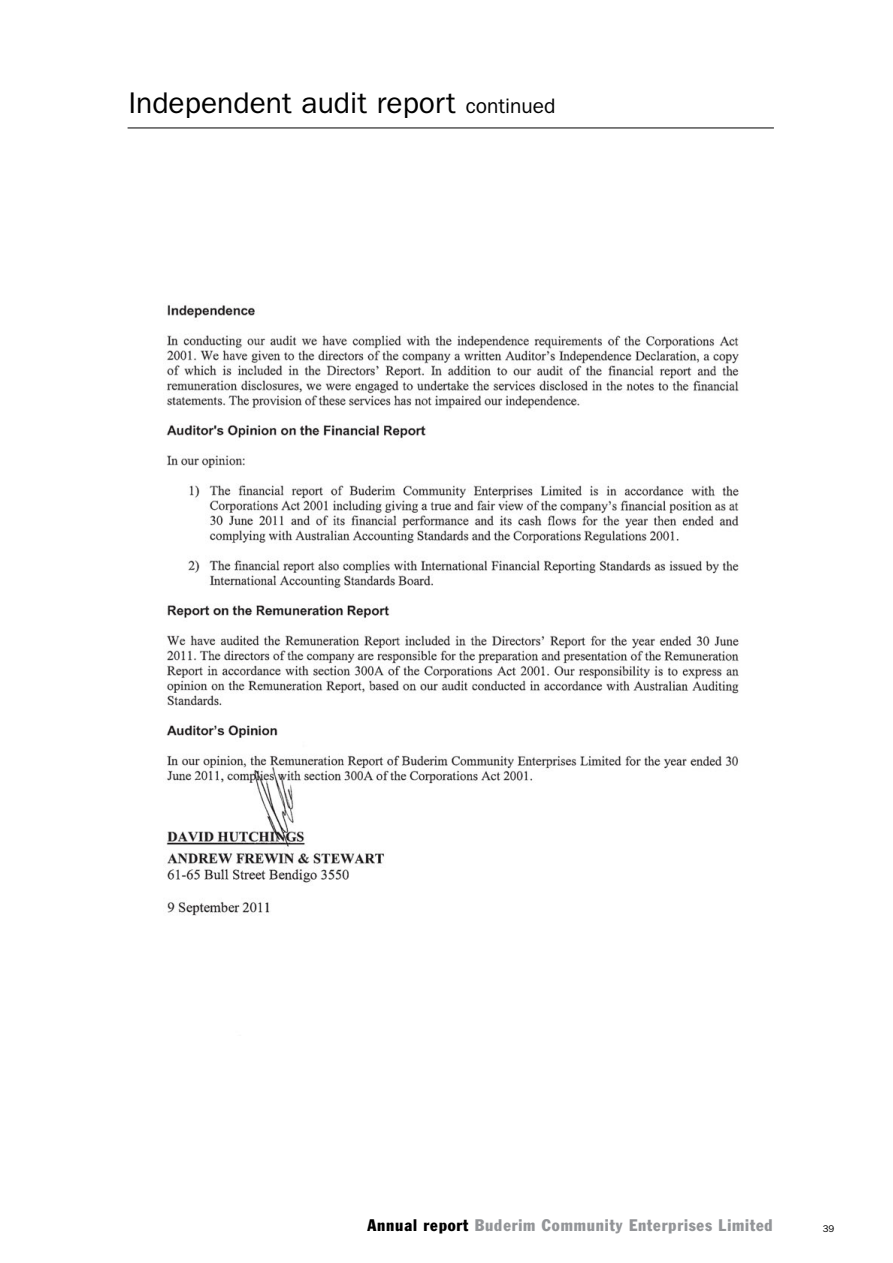
<style>
.page{position:relative;width:893px;height:1263px;background:#fff}
.page>*{position:absolute;margin:0;border:0;box-sizing:border-box;transform-origin:0 0}
.t1{font:30px "Franklin Gothic LT";color:#000}
.t2{font:condensed 16.5px "Franklin Gothic";letter-spacing:.05em;color:#939598}
.t3{font:9.75px "Franklin Gothic LT";color:#000}
.s1{font-size:21px}
.s2{color:#000}
</style>
<div class="page">
<hr style="left:128px;top:128px;width:646px;height:1px;background:#000">
<img style="left:166px;top:304px;width:573px;height:612px">
<h1 class="t1" style="left:128px;top:86px;width:429px">Independent audit report <span class="s1">continued</span></h1>
<p class="t2" style="left:367px;top:1214px;width:407px"><span class="s2">Annual report</span> Buderim Community Enterprises Limited</p>
<p class="t3" style="left:823px;top:1223px;width:13px">39</p>
</div>
